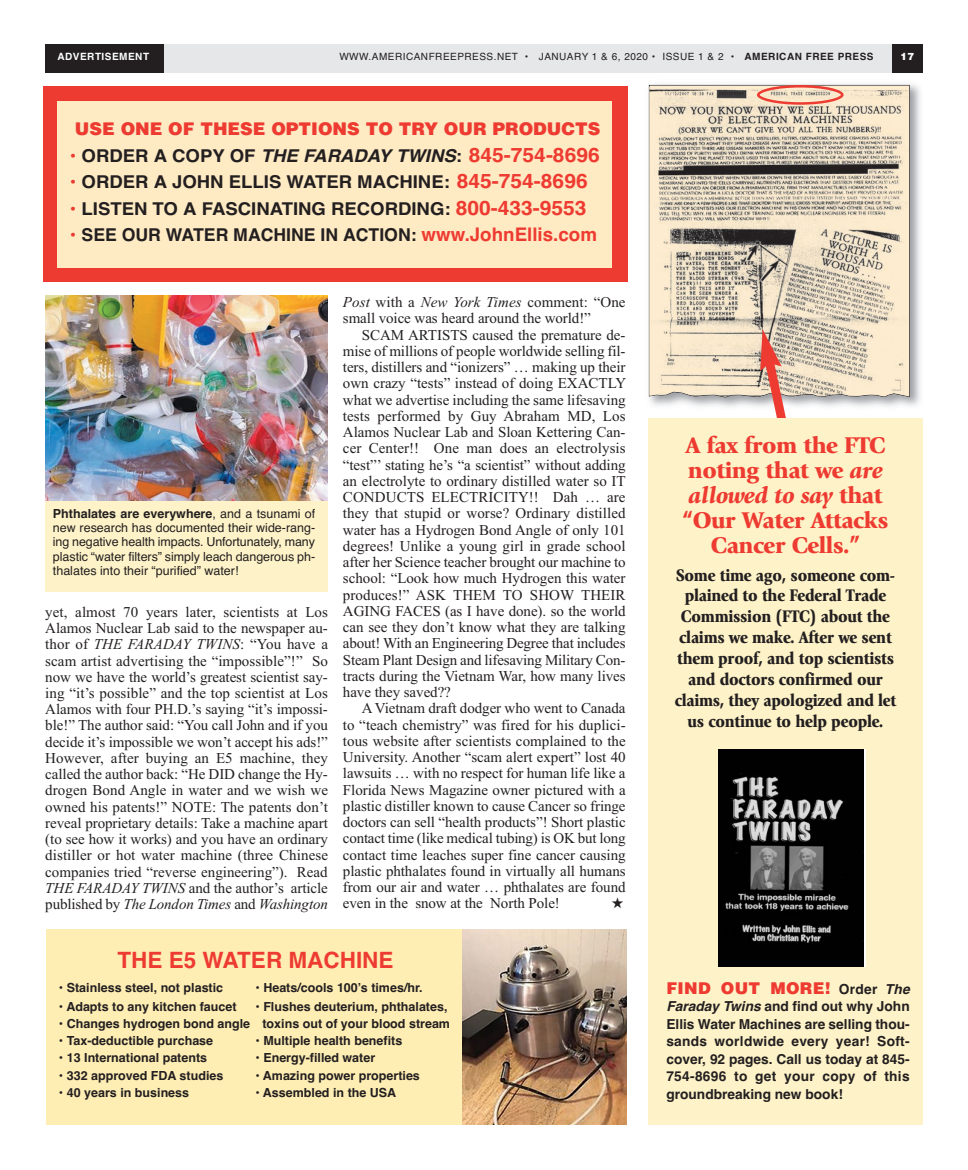
<style>
.page{position:relative;width:968px;height:1170px;background:#fff}
.page>*{position:absolute;margin:0;border:0;box-sizing:border-box;transform-origin:0 0}
.t1{font:900 23.75px/25px "Giovanni";letter-spacing:-.02em;color:#ee3b32;text-align:center}
.t2{font:700 22.5px "Helvetica";color:#ee3b32}
.t3{font:700 17.62px "Helvetica";color:#231f20;scale:1.05 1}
.t4{font:700 17.62px "Helvetica";color:#231f20}
.t5{font:italic 700 17.62px "Helvetica";color:#231f20;scale:1.05 1}
.t6{font:900 17.5px/20.9px "Giovanni";letter-spacing:-.015em;color:#231f20;text-align:center;scale:.9 1}
.t7{font:900 17.5px "Helvetica";color:#ee3b32}
.t8{font:900 16.25px "Helvetica";letter-spacing:.02em;color:#ee3b32}
.t9{font:15px/16.2px "Times New Roman";letter-spacing:-.005em;color:#231f20;text-align:justify}
.t10{font:700 13.75px/17.5px "Helvetica";color:#231f20;text-align:justify}
.t11{font:700 12.5px "Helvetica";color:#231f20}
.t12{font:12.5px/14.4px "Helvetica";color:#231f20;text-align:justify}
.t13{font:10px "Helvetica";letter-spacing:.05em;color:#231f20}
.t14{font:700 10px "Helvetica";letter-spacing:.05em;color:#fff}
.t15{font:900 10px "Helvetica";color:#fff}
.s1{font-weight:700}
.s2{font-style:normal;color:#ee3b32}
.s3{font-style:normal}
.s4{font-style:normal;font-size:20px;color:#ee3b32}
.s5{color:#ee3b32}
.s6{font-size:20px;color:#ee3b32}
.s7{font-size:18.75px;color:#ee3b32}
.s8{font-style:italic}
.s9{font-weight:700;font-size:13.75px;color:#231f20}
.s10{font-weight:700;font-style:italic;font-size:13.75px;color:#231f20}
</style>
<div class="page">
<div style="left:45px;top:44px;width:877px;height:28px;background:#e6e7e9"></div>
<div style="left:45px;top:44px;width:119px;height:28px;background:#231f20"></div>
<div style="left:892px;top:44px;width:30px;height:28px;background:#231f20"></div>
<img style="left:648px;top:84px;width:273px;height:323px">
<img style="left:649px;top:87px;width:260px;height:310px">
<svg style="left:759px;top:329px;width:34px;height:89px;background:#d8a094"></svg>
<div style="left:648px;top:418px;width:275px;height:707px;background:#fef3c8"></div>
<div style="left:46px;top:929px;width:580px;height:196px;background:#ffeeb4"></div>
<img style="left:463px;top:929px;width:163px;height:196px">
<svg style="left:757px;top:85px;width:86px;height:20px;background:#e9b19c"></svg>
<div style="left:43px;top:86px;width:584px;height:196px;background:#ee3b32"></div>
<div style="left:57px;top:101px;width:554px;height:167px;background:#feeac3"></div>
<img style="left:718px;top:749px;width:145px;height:217px">
<div style="left:45px;top:296px;width:283px;height:295px;background:#fef3c8"></div>
<img style="left:45px;top:296px;width:283px;height:204px">
<p class="t14" style="left:58px;top:53px;width:93px">ADVERTISEMENT</p>
<p class="t13" style="left:339px;top:53px;width:536px">WWW.AMERICANFREEPRESS.NET • JANUARY 1 &amp; 6, 2020 • ISSUE 1 &amp; 2 • <span class="s1">AMERICAN FREE PRESS</span></p>
<p class="t15" style="left:900px;top:50px;width:15px">17</p>
<p class="t7" style="left:75px;top:117px;width:527px">USE ONE OF THESE OPTIONS TO TRY OUR PRODUCTS</p>
<p class="t5" style="left:70px;top:149px;width:506px"><span class="s2">•</span> <span class="s3">ORDER A COPY OF</span> THE FARADAY TWINS<span class="s3">:</span> <span class="s4">845-754-8696</span></p>
<p class="t3" style="left:70px;top:175px;width:494px"><span class="s5">•</span> ORDER A JOHN ELLIS WATER MACHINE: <span class="s6">845-754-8696</span></p>
<p class="t3" style="left:70px;top:202px;width:493px"><span class="s5">•</span> LISTEN TO A FASCINATING RECORDING: <span class="s6">800-433-9553</span></p>
<p class="t4" style="left:70px;top:228px;width:528px"><span class="s5">•</span> SEE OUR WATER MACHINE IN ACTION: <span class="s7">www.JohnEllis.com</span></p>
<p class="t12" style="left:53px;top:507px;width:264px"><span class="s1">Phthalates are everywhere</span>, and a tsunami of new research has documented their wide-rang&shy;ing negative health impacts. Unfortunately, many plastic “water filters” simply leach dangerous ph&shy;thalates into their “purified” water!</p>
<p class="t9" style="left:45px;top:605px;width:284px">yet, almost 70 years later, scientists at Los Alamos Nuclear Lab said to the newspaper au&shy;thor of <span class="s8">THE FARADAY TWINS</span>: “You have a scam artist advertising the “impossible”!” So now we have the world’s greatest scientist say&shy;ing “it’s possible” and the top scientist at Los Alamos with four PH.D.’s saying “it’s impossi&shy;ble!” The author said: “You call John and if you decide it’s impossible we won’t accept his ads!” However, after buying an E5 machine, they called the author back: “He DID change the Hy&shy;drogen Bond Angle in water and we wish we owned his patents!” NOTE: The patents don’t reveal proprietary details: Take a machine apart (to see how it works) and you have an ordinary distiller or hot water machine (three Chinese companies tried “reverse engineering”). Read <span class="s8">THE FARADAY TWINS</span> and the author’s article published by <span class="s8">The London Times</span> and <span class="s8">Washington</span></p>
<p class="t9" style="left:343px;top:295px;width:284px"><span class="s8">Post</span> with a <span class="s8">New York Times</span> comment: “One small voice was heard around the world!”</p>
<p class="t9" style="left:343px;top:328px;width:285px;text-indent:19px">SCAM ARTISTS caused the premature de&shy;mise of millions of people worldwide selling fil&shy;ters, distillers and “ionizers” … making up their own crazy “tests” instead of doing EXACTLY what we advertise including the same lifesaving tests performed by Guy Abraham MD, Los Alamos Nuclear Lab and Sloan Kettering Can&shy;cer Center!! One man does an electrolysis “test”’ stating he’s “a scientist” without adding an electrolyte to ordinary distilled water so IT CONDUCTS ELECTRICITY!! Dah … are they that stupid or worse? Ordinary distilled water has a Hydrogen Bond Angle of only 101 degrees! Unlike a young girl in grade school after her Science teacher brought our machine to school: “Look how much Hydrogen this water produces!” ASK THEM TO SHOW THEIR AGING FACES (as I have done). so the world can see they don’t know what they are talking about! With an Engineering Degree that includes Steam Plant Design and lifesaving Military Con&shy;tracts during the Vietnam War, how many lives have they saved??</p>
<p class="t9" style="left:343px;top:702px;width:284px;text-indent:19px">A Vietnam draft dodger who went to Canada to “teach chemistry” was fired for his duplici&shy;tous website after scientists complained to the University. Another “scam alert expert” lost 40 lawsuits … with no respect for human life like a Florida News Magazine owner pictured with a plastic distiller known to cause Cancer so fringe doctors can sell “health products”! Short plastic contact time (like medical tubing) is OK but long contact time leaches super fine cancer causing plastic phthalates found in virtually all humans from our air and water … phthalates are found even in the snow at the North Pole!</p>
<h2 class="t2" style="left:117px;top:951px;width:277px">THE E5 WATER MACHINE</h2>
<p class="t11" style="left:59px;top:983px;width:166px">• Stainless steel, not plastic</p>
<p class="t11" style="left:255px;top:983px;width:169px">• Heats/cools 100’s times/hr.</p>
<p class="t11" style="left:59px;top:1002px;width:179px">• Adapts to any kitchen faucet</p>
<p class="t11" style="left:255px;top:1002px;width:193px">• Flushes deuterium, phthalates,</p>
<p class="t11" style="left:59px;top:1019px;width:392px">• Changes hydrogen bond angle toxins out of your blood stream</p>
<p class="t11" style="left:59px;top:1036px;width:156px">• Tax-deductible purchase</p>
<p class="t11" style="left:255px;top:1036px;width:148px">• Multiple health benefits</p>
<p class="t11" style="left:59px;top:1053px;width:150px">• 13 International patents</p>
<p class="t11" style="left:255px;top:1053px;width:121px">• Energy-filled water</p>
<p class="t11" style="left:59px;top:1071px;width:166px">• 332 approved FDA studies</p>
<p class="t11" style="left:255px;top:1071px;width:166px">• Amazing power properties</p>
<p class="t11" style="left:59px;top:1088px;width:132px">• 40 years in business</p>
<p class="t11" style="left:255px;top:1088px;width:142px">• Assembled in the USA</p>
<h1 class="t1" style="left:682px;top:433px;width:207px">A fax from the FTC noting that we <span class="s8">are allowed to say</span> that “Our Water Attacks<br>Cancer Cells.”</h1>
<p class="t6" style="left:674px;top:564px;width:248px">Some time ago, someone com&shy;plained to the Federal Trade<br>Commission (FTC) about the claims we make. After we sent them proof, and top scientists and doctors confirmed our claims, they apologized and let us continue to help people.</p>
<p class="t8" style="left:666px;top:977px;width:245px">FIND OUT MORE! <span class="s9">Order</span> <span class="s10">The</span></p>
<p class="t10" style="left:666px;top:999px;width:245px"><span class="s8">Faraday Twins</span> and find out why John Ellis Water Machines are selling thou&shy;sands worldwide every year! Soft&shy;cover, 92 pages. Call us today at 845- 754-8696 to get your copy of this groundbreaking new book!</p>
</div>
